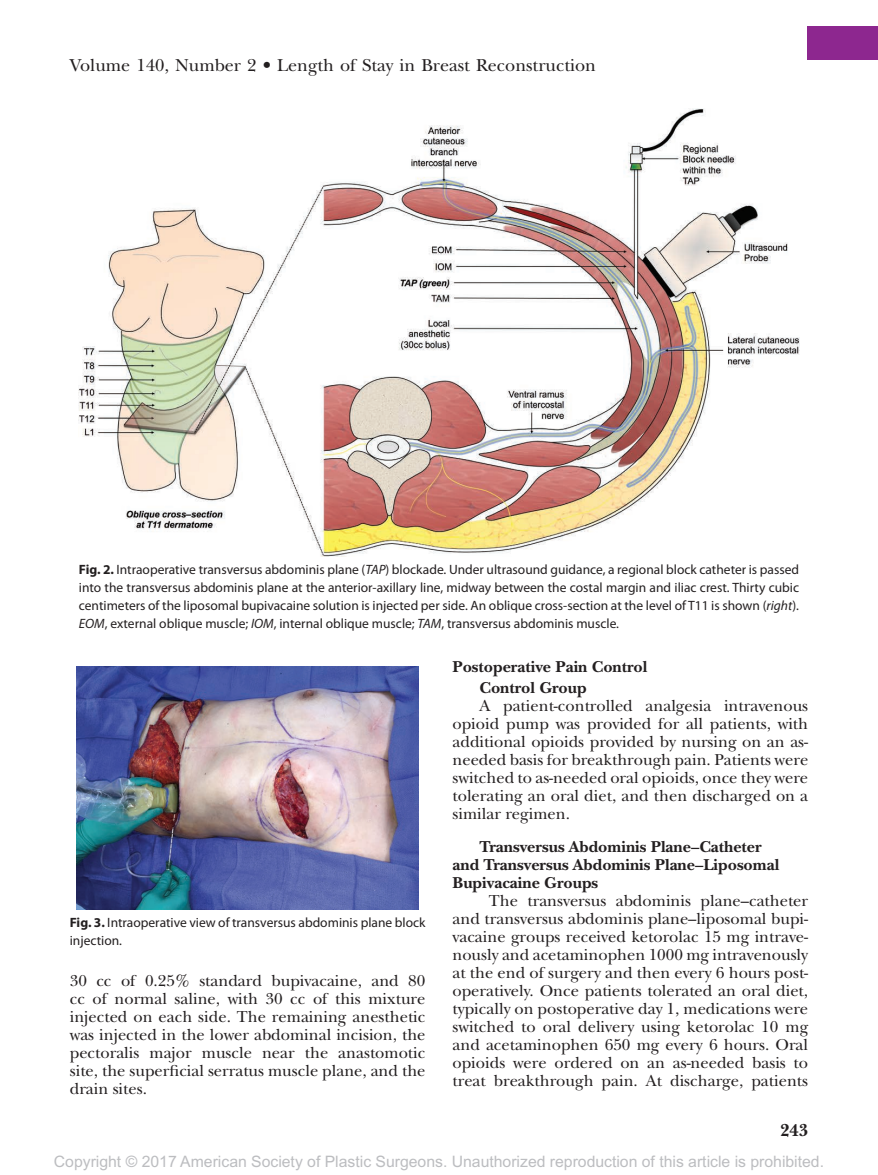
<style>
.page{position:relative;width:878px;height:1175px;background:#fff}
.page>*{position:absolute;margin:0;border:0;box-sizing:border-box;transform-origin:0 0}
.t1{font:18px "New Baskerville";color:#231f20}
.t2{font:700 18px "New Baskerville";color:#231f20}
.t3{font:16.5px/18px "New Baskerville";color:#231f20;text-align:justify}
.t4{font:700 16.5px/18px "New Baskerville";color:#231f20}
.t5{font:15.75px "Arial MT Std";color:#bcbdc0}
.t6{font:13.5px/18px "Myriad Pro";color:#231f20;text-align:justify}
.s1{font-weight:700}
.s2{font-style:italic}
</style>
<div class="page">
<div style="left:807px;top:26px;width:71px;height:33px;background:#8d278f"></div>
<img style="left:79px;top:108px;width:720px;height:448px">
<img style="left:77px;top:666px;width:341px;height:243px">
<p class="t1" style="left:70px;top:54px;width:527px">Volume 140, Number 2 • Length of Stay in Breast Reconstruction</p>
<p class="t6" style="left:79px;top:560px;width:721px"><span class="s1">Fig. 2.</span> Intraoperative transversus abdominis plane (<span class="s2">TAP</span>) blockade. Under ultrasound guidance, a regional block catheter is passed into the transversus abdominis plane at the anterior-axillary line, midway between the costal margin and iliac crest. Thirty cubic centimeters of the liposomal bupivacaine solution is injected per side. An oblique cross-section at the level of T11 is shown (<span class="s2">right</span>).<br><span class="s2">EOM</span>, external oblique muscle; <span class="s2">IOM</span>, internal oblique muscle; <span class="s2">TAM</span>, transversus abdominis muscle.</p>
<p class="t6" style="left:70px;top:913px;width:357px"><span class="s1">Fig. 3.</span> Intraoperative view of transversus abdominis plane block injection.</p>
<p class="t3" style="left:70px;top:971px;width:357px">30 cc of 0.25% standard bupivacaine, and 80 cc of normal saline, with 30 cc of this mixture injected on each side. The remaining anesthetic was injected in the lower abdominal incision, the pectoralis major muscle near the anastomotic site, the superficial serratus muscle plane, and the drain sites.</p>
<p class="t4" style="left:479px;top:656px;width:169px;line-height:21px;text-indent:-27px">Postoperative Pain Control<br>Control Group</p>
<p class="t3" style="left:452px;top:696px;width:357px;text-indent:27px">A patient-controlled analgesia intravenous opioid pump was provided for all patients, with additional opioids provided by nursing on an as&shy;needed basis for breakthrough pain. Patients were switched to as-needed oral opioids, once they were tolerating an oral diet, and then discharged on a similar regimen.</p>
<p class="t4" style="left:452px;top:837px;width:328px;text-indent:27px">Transversus Abdominis Plane–Catheter and Transversus Abdominis Plane–Liposomal<br>Bupivacaine Groups</p>
<p class="t3" style="left:452px;top:892px;width:357px;text-indent:36px">The transversus abdominis plane–catheter and transversus abdominis plane–liposomal bupi&shy;vacaine groups received ketorolac 15 mg intrave&shy;nously and acetaminophen 1000 mg intravenously at the end of surgery and then every 6 hours post&shy;operatively. Once patients tolerated an oral diet, typically on postoperative day 1, medications were switched to oral delivery using ketorolac 10 mg and acetaminophen 650 mg every 6 hours. Oral opioids were ordered on an as-needed basis to treat breakthrough pain. At discharge, patients</p>
<p class="t2" style="left:780px;top:1119px;width:30px">243</p>
<p class="t5" style="left:54px;top:1152px;width:771px">Copyright © 2017 American Society of Plastic Surgeons. Unauthorized reproduction of this article is prohibited.</p>
</div>
